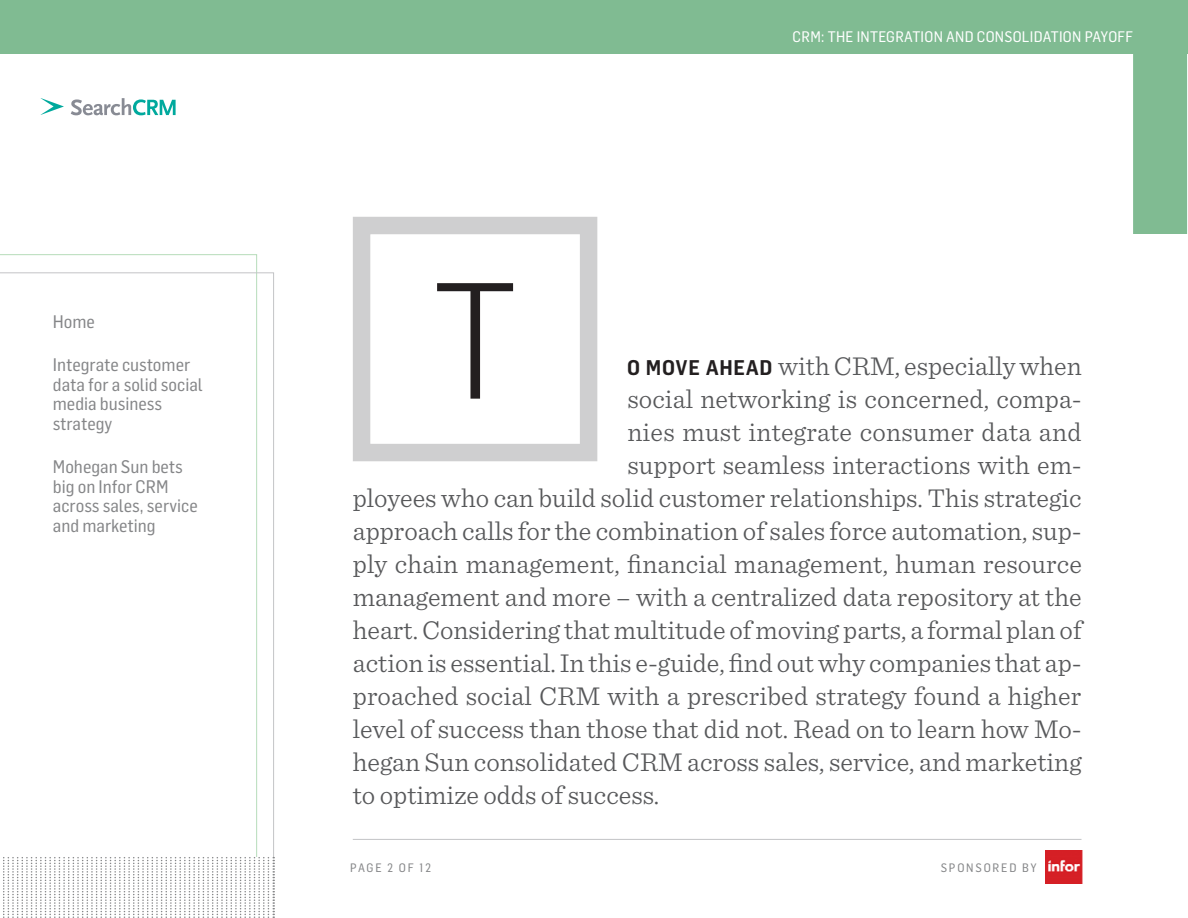
<style>
.page{position:relative;width:1188px;height:918px;background:#fff}
.page>*{position:absolute;margin:0;border:0;box-sizing:border-box;transform-origin:0 0}
.t1{font:300 162px "Flama Semicondensed";color:#231f20}
.Intro{font:300 27px "Sentinel";color:#57585a}
.Navigation_bar{font:17.85px/19.5px "Flama Semicondensed Basic";color:#858688}
.t2{font:15px "Flama Semicondensed Basic";letter-spacing:.02em;color:#fff}
.t3{font:12px "Flama Semicondensed Basic";letter-spacing:.15em;color:#858688}
.s1{font-family:"Flama Semicondensed";font-weight:600;font-size:20.85px;color:#231f20}
</style>
<div class="page">
<svg style="left:0;top:272px;width:274px;height:585px"></svg>
<hr style="left:353px;top:839px;width:728px;height:1px;background:#c3c4c6">
<img style="left:1046px;top:851px;width:37px;height:33px">
<div style="left:1133px;top:0;width:54px;height:234px;background:#80bb92"></div>
<div style="left:0;top:0;width:1188px;height:54px;background:#80bb92"></div>
<svg style="left:3px;top:857px;width:271px;height:61px"></svg>
<svg style="left:40px;top:98px;width:24px;height:17px"></svg>
<svg style="left:71px;top:98px;width:105px;height:17px"></svg>
<div style="left:353px;top:217px;width:244px;height:244px;border:17px solid #cfcfd0"></div>
<p class="Navigation_bar" style="left:53px;top:311px;width:44px">Home</p>
<p class="Navigation_bar" style="left:53px;top:354px;width:152px">Integrate customer data for a solid social media business strategy</p>
<p class="Navigation_bar" style="left:53px;top:456px;width:146px">Mohegan Sun bets big on Infor CRM across sales, service and marketing</p>
<p class="t2" style="left:793px;top:27px;width:342px">CRM: THE INTEGRATION AND CONSOLIDATION PAYOFF</p>
<p class="t1" style="left:434px;top:238px;width:85px">T</p>
<p class="Intro" style="left:627px;top:346px;width:456px"><span class="s1">O MOVE AHEAD</span> with CRM, especially when</p>
<p class="Intro" style="left:627px;top:379px;width:456px">social networking is concerned, compa-</p>
<p class="Intro" style="left:627px;top:412px;width:456px">nies must integrate consumer data and</p>
<p class="Intro" style="left:627px;top:445px;width:456px">support seamless interactions with em-</p>
<p class="Intro" style="left:353px;top:478px;width:730px">ployees who can build solid customer relationships. This strategic</p>
<p class="Intro" style="left:353px;top:511px;width:731px">approach calls for the combination of sales force automation, sup-</p>
<p class="Intro" style="left:353px;top:544px;width:731px">ply chain management, financial management, human resource</p>
<p class="Intro" style="left:353px;top:577px;width:730px">management and more – with a centralized data repository at the</p>
<p class="Intro" style="left:353px;top:610px;width:731px">heart. Considering that multitude of moving parts, a formal plan of</p>
<p class="Intro" style="left:353px;top:643px;width:731px">action is essential. In this e-guide, find out why companies that ap-</p>
<p class="Intro" style="left:353px;top:676px;width:730px">proached social CRM with a prescribed strategy found a higher</p>
<p class="Intro" style="left:353px;top:709px;width:731px">level of success than those that did not. Read on to learn how Mo-</p>
<p class="Intro" style="left:353px;top:742px;width:731px">hegan Sun consolidated CRM across sales, service, and marketing</p>
<p class="Intro" style="left:353px;top:775px;width:308px">to optimize odds of success.</p>
<p class="t3" style="left:350px;top:860px;width:82px">PAGE 2 OF 12</p>
<p class="t3" style="left:941px;top:860px;width:98px">SPONSORED BY</p>
</div>
